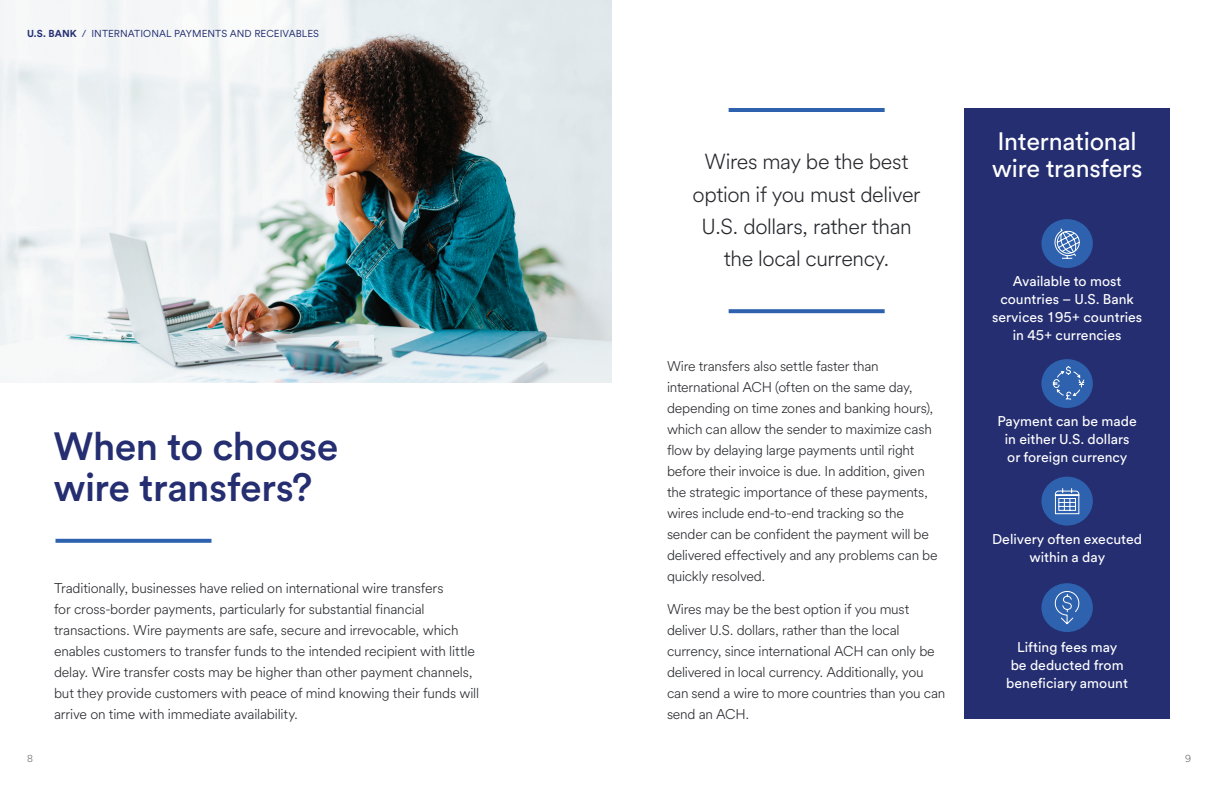
<style>
.page{position:relative;width:1224px;height:792px;background:#fff}
.page>*{position:absolute;margin:0;border:0;box-sizing:border-box;transform-origin:0 0}
.t1{font:500 39px/41px "U.S.Bank Circular";letter-spacing:-.015em;color:#242e71}
.t2{font:25px/27px "U.S.Bank Circular";letter-spacing:-.01em;color:#fff}
.t3{font:300 21.6px/32.3px "U.S.Bank Circular";letter-spacing:-.02em;color:#28292d;text-align:center}
.t4{font:300 14px/21px "U.S.Bank Circular";letter-spacing:-.015em;color:#28292d}
.t5{font:14px/18px "U.S.Bank Circular";color:#fff;text-align:center}
.t6{font:10px "U.S.Bank Circular";letter-spacing:.005em;color:#242e71}
.t7{font:300 10px "U.S.Bank Circular";color:#626466}
.s1{font-weight:700}
</style>
<div class="page">
<img style="left:0;top:0;width:612px;height:382px">
<svg style="left:56px;top:539px;width:156px;height:4px"></svg>
<div style="left:964px;top:108px;width:206px;height:611px;background:#242e71"></div>
<div style="left:1041px;top:359px;width:52px;height:49px;background:#2e62ae;border-radius:50%"></div>
<div style="left:1041px;top:219px;width:52px;height:49px;background:#2e62ae;border-radius:50%"></div>
<div style="left:1041px;top:477px;width:52px;height:49px;background:#2e62ae;border-radius:50%"></div>
<div style="left:1041px;top:583px;width:52px;height:49px;background:#2e62ae;border-radius:50%"></div>
<svg style="left:1054px;top:228px;width:26px;height:31px"></svg>
<svg style="left:1055px;top:488px;width:24px;height:26px"></svg>
<svg style="left:1052px;top:366px;width:33px;height:34px"></svg>
<svg style="left:1054px;top:591px;width:26px;height:34px"></svg>
<svg style="left:729px;top:309px;width:156px;height:4px"></svg>
<hr style="left:729px;top:108px;width:156px;height:4px;background:#2e62ae">
<p class="t6" style="left:27px;top:27px;width:294px"><span class="s1">U.S. BANK</span> / INTERNATIONAL PAYMENTS AND RECEIVABLES</p>
<h1 class="t1" style="left:54px;top:424px;width:286px">When to choose wire transfers?</h1>
<p class="t7" style="left:27px;top:752px;width:7px">8</p>
<p class="t4" style="left:54px;top:577px;width:427px">Traditionally, businesses have relied on international wire transfers<br>for cross-border payments, particularly for substantial financial transactions. Wire payments are safe, secure and irrevocable, which enables customers to transfer funds to the intended recipient with little delay. Wire transfer costs may be higher than other payment channels, but they provide customers with peace of mind knowing their funds will arrive on time with immediate availability.</p>
<h3 class="t3" style="left:693px;top:145px;width:229px">Wires may be the best option if you must deliver<br>U.S. dollars, rather than the local currency.</h3>
<p class="t4" style="left:667px;top:355px;width:272px">Wire transfers also settle faster than international ACH (often on the same day, depending on time zones and banking hours), which can allow the sender to maximize cash flow by delaying large payments until right before their invoice is due. In addition, given the strategic importance of these payments, wires include end-to-end tracking so the sender can be confident the payment will be delivered effectively and any problems can be quickly resolved.</p>
<p class="t4" style="left:667px;top:598px;width:280px">Wires may be the best option if you must deliver U.S. dollars, rather than the local currency, since international ACH can only be delivered in local currency. Additionally, you can send a wire to more countries than you can send an ACH.</p>
<h2 class="t2" style="left:992px;top:127px;width:152px">International wire transfers</h2>
<p class="t5" style="left:992px;top:272px;width:152px">Available to most countries – U.S. Bank services 195+ countries in 45+ currencies</p>
<p class="t5" style="left:998px;top:412px;width:141px">Payment can be made in either U.S. dollars or foreign currency</p>
<p class="t5" style="left:992px;top:530px;width:151px">Delivery often executed within a day</p>
<p class="t5" style="left:1006px;top:638px;width:123px">Lifting fees may<br>be deducted from beneficiary amount</p>
<p class="t7" style="left:1185px;top:752px;width:7px">9</p>
</div>
